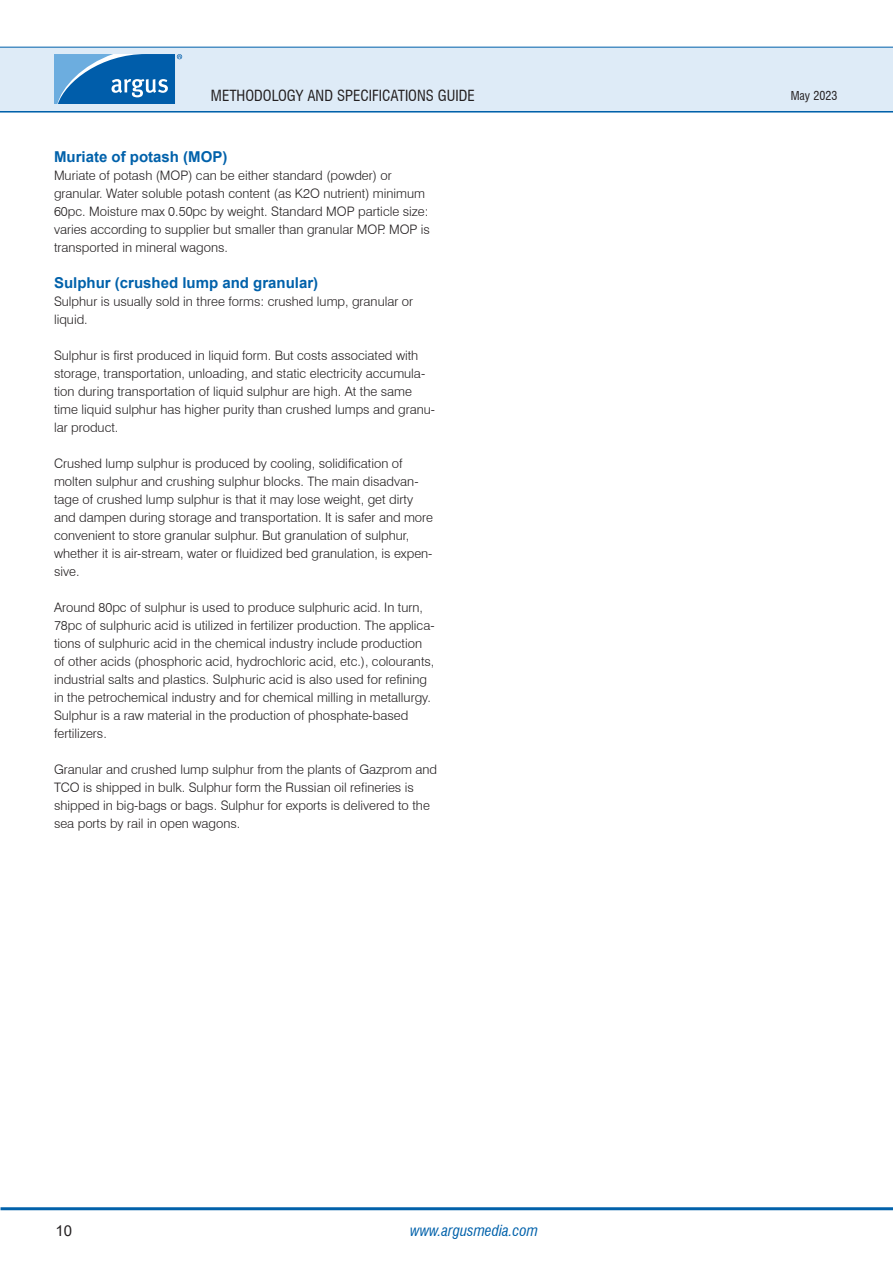
<style>
.page{position:relative;width:893px;height:1263px;background:#fff}
.page>*{position:absolute;margin:0;border:0;box-sizing:border-box;transform-origin:0 0}
.H2_-_Bold_headline{font:700 15px "Arial";color:#0161aa}
.t1{font:condensed 15px "Swiss 721 BT";color:#231f20}
.t2{font:italic condensed 15px "Swiss 721 BT";color:#0161aa}
.t3{font:15px "Arial";color:#231f20}
.P1_-_Body_Text{font:300 13.05px/18px "Swiss 721 BT";color:#231f20}
.t4{font:condensed 12px "Swiss 721 BT";color:#231f20}
</style>
<div class="page">
<hr style="left:0;top:110px;width:893px;height:3px;background:#0161aa">
<div style="left:0;top:47px;width:893px;height:64px;background:#deebf7"></div>
<hr style="left:0;top:47px;width:893px;height:1px;background:#0161aa">
<hr style="left:1px;top:1207px;width:892px;height:3px;background:#0161aa">
<svg style="left:54px;top:54px;width:128px;height:50px;background:#3883c0"></svg>
<p class="t1" style="left:211px;top:86px;width:265px">METHODOLOGY AND SPECIFICATIONS GUIDE</p>
<p class="H2_-_Bold_headline" style="left:54px;top:146px;width:175px">Muriate of potash (MOP)</p>
<p class="P1_-_Body_Text" style="left:54px;top:166px;width:378px">Muriate of potash (MOP) can be either standard (powder) or granular. Water soluble potash content (as K2O nutrient) minimum 60pc. Moisture max 0.50pc by weight. Standard MOP particle size: varies according to supplier but smaller than granular MOP. MOP is transported in mineral wagons.</p>
<p class="H2_-_Bold_headline" style="left:54px;top:272px;width:266px">Sulphur (crushed lump and granular)</p>
<p class="P1_-_Body_Text" style="left:54px;top:292px;width:361px">Sulphur is usually sold in three forms: crushed lump, granular or liquid.</p>
<p class="P1_-_Body_Text" style="left:54px;top:346px;width:383px">Sulphur is first produced in liquid form. But costs associated with storage, transportation, unloading, and static electricity accumula&shy;tion during transportation of liquid sulphur are high. At the same time liquid sulphur has higher purity than crushed lumps and granu&shy;lar product.</p>
<p class="P1_-_Body_Text" style="left:54px;top:454px;width:381px">Crushed lump sulphur is produced by cooling, solidification of molten sulphur and crushing sulphur blocks. The main disadvan&shy;tage of crushed lump sulphur is that it may lose weight, get dirty and dampen during storage and transportation. It is safer and more convenient to store granular sulphur. But granulation of sulphur, whether it is air-stream, water or fluidized bed granulation, is expen&shy;sive.</p>
<p class="P1_-_Body_Text" style="left:54px;top:598px;width:382px">Around 80pc of sulphur is used to produce sulphuric acid. In turn, 78pc of sulphuric acid is utilized in fertilizer production. The applica&shy;tions of sulphuric acid in the chemical industry include production of other acids (phosphoric acid, hydrochloric acid, etc.), colourants, industrial salts and plastics. Sulphuric acid is also used for refining in the petrochemical industry and for chemical milling in metallurgy.<br>Sulphur is a raw material in the production of phosphate-based fertilizers.</p>
<p class="P1_-_Body_Text" style="left:54px;top:760px;width:385px">Granular and crushed lump sulphur from the plants of Gazprom and TCO is shipped in bulk. Sulphur form the Russian oil refineries is shipped in big-bags or bags. Sulphur for exports is delivered to the sea ports by rail in open wagons.</p>
<p class="t3" style="left:55px;top:1220px;width:18px">10</p>
<p class="t2" style="left:410px;top:1221px;width:129px">www.argusmedia.com</p>
<p class="t4" style="left:791px;top:88px;width:48px">May 2023</p>
</div>
